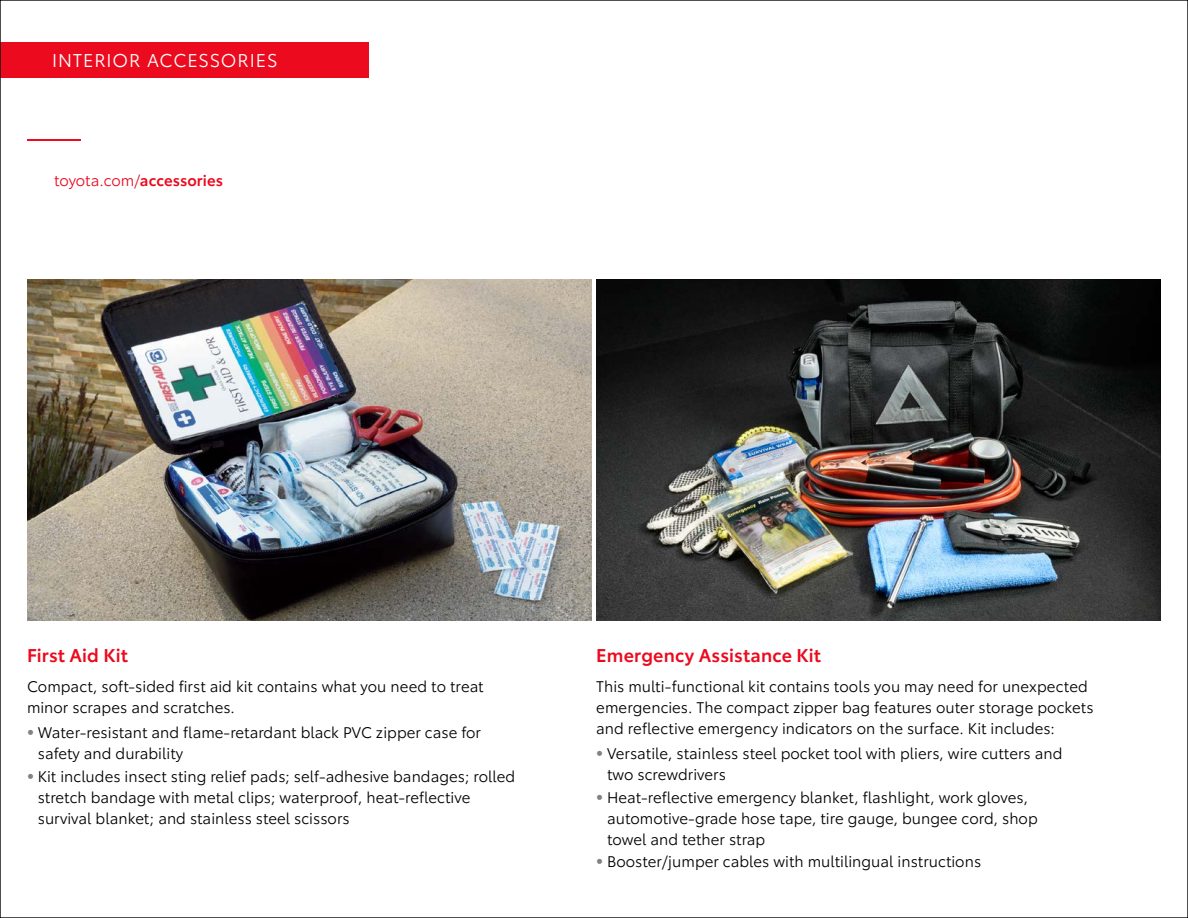
<style>
.page{position:relative;width:1188px;height:918px;background:#fff}
.page>*{position:absolute;margin:0;border:0;box-sizing:border-box;transform-origin:0 0}
.t1{font:18px "Toyota Type";letter-spacing:.05em;color:#fff}
.t2{font:600 18px "Toyota Type";letter-spacing:.01em;color:#eb0a1e}
.t3{font:15px/21px "Toyota Type";letter-spacing:.005em;color:#000}
.t4{font:15px "Toyota Type";letter-spacing:-.005em;color:#eb0a1e}
.s1{font-weight:600}
.s2{font-weight:700;font-size:18px;color:#808285}
</style>
<div class="page">
<img style="left:596px;top:279px;width:565px;height:342px">
<img style="left:27px;top:279px;width:565px;height:342px">
<div style="left:0;top:42px;width:369px;height:36px;background:#eb0a1e"></div>
<hr style="left:27px;top:140px;width:54px;height:1px;background:#eb0a1e">
<p class="t1" style="left:52px;top:47px;width:231px">EXTERIOR ACCESSORIES</p>
<p class="t1" style="left:52px;top:47px;width:227px">INTERIOR ACCESSORIES</p>
<p class="t4" style="left:54px;top:170px;width:170px">toyota.com/<span class="s1">accessories</span></p>
<p class="t2" style="left:27px;top:641px;width:102px">First Aid Kit</p>
<p class="t3" style="left:27px;top:675px;width:458px">Compact, soft-sided first aid kit contains what you need to treat minor scrapes and scratches.</p>
<p class="t3" style="left:38px;top:721px;width:445px;text-indent:-11px"><span class="s2">•</span> Water-resistant and flame-retardant black PVC zipper case for safety and durability</p>
<p class="t3" style="left:38px;top:765px;width:479px;text-indent:-11px"><span class="s2">•</span> Kit includes insect sting relief pads; self-adhesive bandages; rolled stretch bandage with metal clips; waterproof, heat-reflective survival blanket; and stainless steel scissors</p>
<p class="t2" style="left:596px;top:641px;width:226px">Emergency Assistance Kit</p>
<p class="t3" style="left:596px;top:675px;width:499px">This multi-functional kit contains tools you may need for unexpected emergencies. The compact zipper bag features outer storage pockets and reflective emergency indicators on the surface. Kit includes:</p>
<p class="t3" style="left:607px;top:742px;width:457px;text-indent:-11px"><span class="s2">•</span> Versatile, stainless steel pocket tool with pliers, wire cutters and two screwdrivers</p>
<p class="t3" style="left:607px;top:786px;width:432px;text-indent:-11px"><span class="s2">•</span> Heat-reflective emergency blanket, flashlight, work gloves, automotive-grade hose tape, tire gauge, bungee cord, shop towel and tether strap</p>
<p class="t3" style="left:596px;top:850px;width:386px"><span class="s2">•</span> Booster/jumper cables with multilingual instructions</p>
</div>
